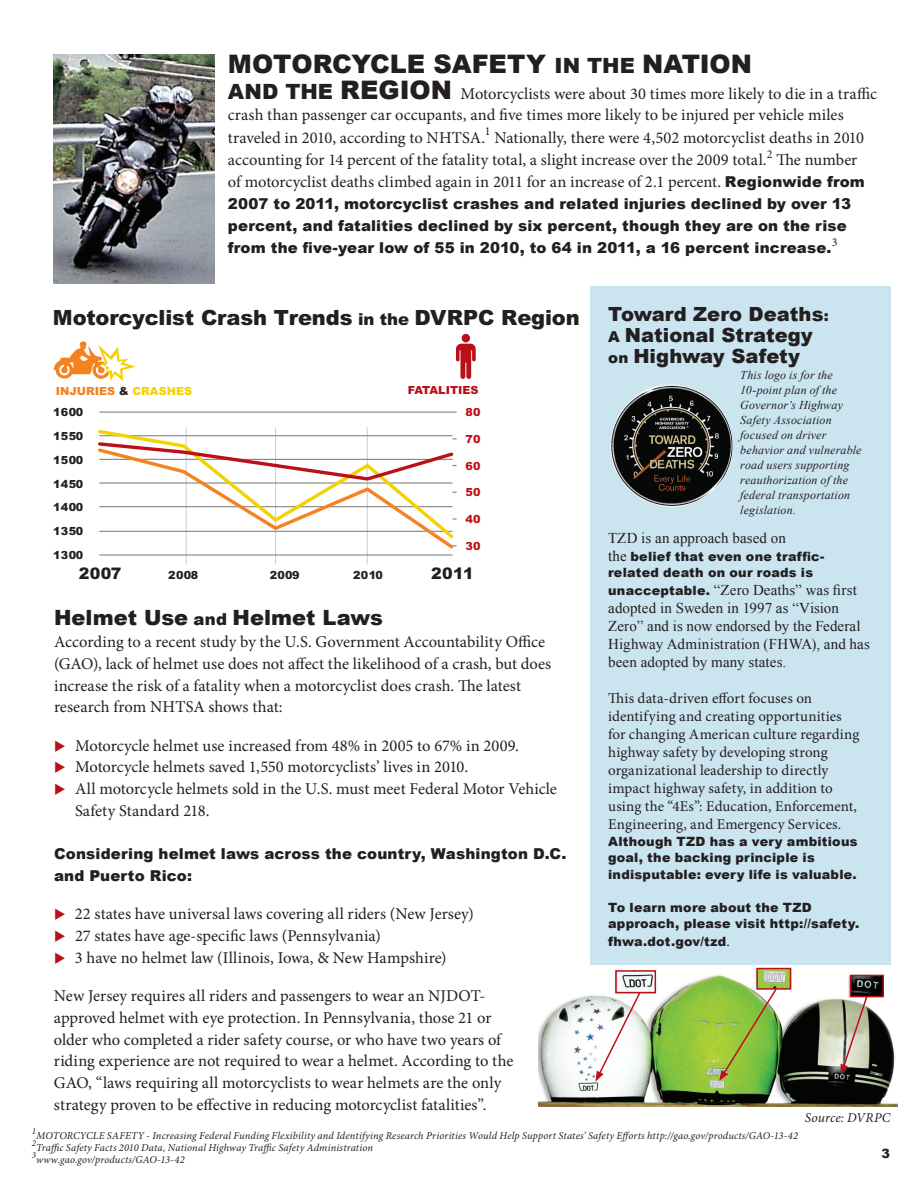
<style>
.page{position:relative;width:918px;height:1188px;background:#fff}
.page>*{position:absolute;margin:0;border:0;box-sizing:border-box;transform-origin:0 0}
.t1{font:900 25.5px "Arial";letter-spacing:.005em;color:#231f20}
.t2{font:900 21px "Arial";letter-spacing:-.005em;color:#231f20}
.t3{font:900 19.5px/21px "Arial";letter-spacing:.005em;color:#231f20}
.t4{font:16.5px/21.8px "Minion Pro";color:#231f20}
.t5{font:900 15.9px "Arial";letter-spacing:.03em;color:#231f20}
.t6{font:15px/18px "Minion Pro";letter-spacing:.005em;color:#231f20}
.t7{font:900 15px/22.2px "Arial";letter-spacing:.01em;color:#231f20}
.t8{font:15px/18px "Times New Roman";letter-spacing:.005em;color:#231f20}
.t9{font:italic 13.5px "Minion Pro";letter-spacing:.01em;color:#231f20}
.t10{font:900 12.75px/16.5px "Arial";letter-spacing:.02em;color:#231f20}
.t11{font:italic 12px/15px "Times New Roman";letter-spacing:.015em;color:#231f20}
.t12{font:12px "Minion Pro";color:#231f20}
.t13{font:900 11.1px "Arial";letter-spacing:.03em;color:#231f20}
.t14{font:900 11.1px "Arial";color:#bb1018}
.t15{font:900 11.1px "Arial";color:#f58220}
.t16{font:italic 10.5px/12px "Minion Pro";letter-spacing:.015em;color:#231f20}
.s1{font-size:21px}
.s2{font-family:"Arial";font-weight:900;font-size:15px}
.s3{font-size:16.5px}
.s4{color:#231f20}
.s5{color:#f4d202}
.s6{color:#bb1018}
.s7{font-size:15px}
.s8{font-family:"Times New Roman";font-weight:400;font-size:15px}
.s9{font-family:"Arial";font-weight:900;font-size:12.75px}
.s10{font-family:"Minion Pro";font-weight:400;font-size:15px}
</style>
<div class="page">
<div style="left:590px;top:286px;width:300px;height:679px;background:#cae4f0"></div>
<img style="left:539px;top:969px;width:359px;height:138px">
<div style="left:850px;top:975px;width:34px;height:22px;border:2px solid #bb1018"></div>
<div style="left:756px;top:968px;width:35px;height:22px;border:2px solid #bb1018"></div>
<div style="left:615px;top:970px;width:41px;height:23px;border:2px solid #bb1018"></div>
<svg style="left:595px;top:991px;width:47px;height:91px"></svg>
<svg style="left:719px;top:987px;width:59px;height:94px;background:#8cbb49"></svg>
<svg style="left:841px;top:995px;width:28px;height:80px;background:#aca592"></svg>
<hr style="left:186px;top:427px;width:1px;height:137px;background:#cbccce">
<hr style="left:275px;top:427px;width:1px;height:137px;background:#cbccce">
<hr style="left:367px;top:427px;width:1px;height:137px;background:#cbccce">
<svg style="left:54px;top:341px;width:82px;height:40px"></svg>
<hr style="left:99px;top:412px;width:354px;height:1px;background:#878686">
<hr style="left:99px;top:554px;width:354px;height:2px;background:#878686">
<svg style="left:98px;top:428px;width:359px;height:124px"></svg>
<svg style="left:456px;top:334px;width:20px;height:45px"></svg>
<img style="left:54px;top:55px;width:160px;height:229px">
<img style="left:610px;top:384px;width:123px;height:123px">
<h1 class="t1" style="left:228px;top:46px;width:45px">Motorc</h1>
<h1 class="t1" style="left:351px;top:46px;width:331px">ycle Safety <span class="s1">in the</span> Nation</h1>
<p class="t2" style="left:228px;top:76px;width:18px">and</p>
<h1 class="t1" style="left:285px;top:71px;width:132px"><span class="s1">the</span> Region</h1>
<p class="t4" style="left:228px;top:82px;width:651px;line-height:22.2px;text-indent:233px">Motorcyclists were about 30 times more likely to die in a traffic crash than passenger car occupants, and five times more likely to be injured per vehicle miles traveled in 2010, according to NHTSA.</p>
<p class="t12" style="left:485px;top:124px;width:7px">1</p>
<p class="t4" style="left:228px;top:126px;width:638px;line-height:22.5px;text-indent:266px">Nationally, there were 4,502 motorcyclist deaths in 2010 accounting for 14 percent of the fatality total, a slight increase over the 2009 total.</p>
<p class="t12" style="left:767px;top:146px;width:7px">2</p>
<p class="t4" style="left:228px;top:149px;width:639px;text-indent:548px">The number of motorcyclist deaths climbed again in 2011 for an increase of 2.1 percent. <span class="s2">Regionwide from</span></p>
<p class="t7" style="left:228px;top:192px;width:625px">2007 to 2011, motorcyclist crashes and related injuries declined by over 13 percent, and fatalities declined by six percent, though they are on the rise from the five-year low of 55 in 2010, to 64 in 2011, a 16 percent increase.</p>
<p class="t12" style="left:832px;top:234px;width:7px">3</p>
<p class="t2" style="left:53px;top:302px;width:528px">Motorcyclist Crash Trends <span class="s3">in the</span> DVRPC Region</p>
<p class="t15" style="left:56px;top:383px;width:138px">INJURIES <span class="s4">&amp;</span> <span class="s5">CRASHES</span></p>
<p class="t13" style="left:53px;top:404px;width:31px">1600</p>
<p class="t13" style="left:53px;top:428px;width:31px">1550</p>
<p class="t13" style="left:53px;top:452px;width:31px">1500</p>
<p class="t13" style="left:53px;top:476px;width:31px">1450</p>
<p class="t13" style="left:53px;top:499px;width:31px">1400</p>
<p class="t13" style="left:53px;top:523px;width:31px">1350</p>
<p class="t13" style="left:53px;top:547px;width:31px">1300</p>
<p class="t14" style="left:408px;top:382px;width:72px">FATALITIES</p>
<p class="t14" style="left:465px;top:404px;width:17px">80</p>
<p class="t14" style="left:465px;top:431px;width:17px">70</p>
<p class="t14" style="left:465px;top:458px;width:17px">60</p>
<p class="t14" style="left:465px;top:484px;width:17px">50</p>
<p class="t14" style="left:465px;top:511px;width:17px">40</p>
<p class="t14" style="left:465px;top:538px;width:17px">30</p>
<p class="t5" style="left:79px;top:561px;width:44px">2007</p>
<p class="t13" style="left:168px;top:567px;width:31px">2008</p>
<p class="t13" style="left:270px;top:567px;width:31px">2009</p>
<p class="t13" style="left:353px;top:567px;width:31px">2010</p>
<p class="t5" style="left:431px;top:561px;width:44px">2011</p>
<p class="t2" style="left:54px;top:603px;width:330px">Helmet Use <span class="s3">and</span> Helmet Laws</p>
<p class="t4" style="left:54px;top:631px;width:499px">According to a recent study by the U.S. Government Accountability Office (GAO), lack of helmet use does not affect the likelihood of a crash, but does increase the risk of a fatality when a motorcyclist does crash. The latest research from NHTSA shows that:</p>
<p class="t4" style="left:54px;top:735px;width:466px"><span class="s6">◆</span> Motorcycle helmet use increased from 48% in 2005 to 67% in 2009.</p>
<p class="t4" style="left:54px;top:756px;width:416px"><span class="s6">◆</span> Motorcycle helmets saved 1,550 motorcyclists’ lives in 2010.</p>
<p class="t4" style="left:75px;top:778px;width:483px;text-indent:-21px"><span class="s6">◆</span> All motorcycle helmets sold in the U.S. must meet Federal Motor Vehicle<br>Safety Standard 218.</p>
<p class="t7" style="left:54px;top:843px;width:514px;line-height:21.8px">Considering helmet laws across the country, Washington D.C. and Puerto Rico:</p>
<p class="t4" style="left:54px;top:903px;width:421px"><span class="s6">◆</span> 22 states have universal laws covering all riders (New Jersey)</p>
<p class="t4" style="left:54px;top:925px;width:328px"><span class="s6">◆</span> 27 states have age-specific laws (Pennsylvania)</p>
<p class="t4" style="left:54px;top:947px;width:394px"><span class="s6">◆</span> 3 have no helmet law (Illinois, Iowa, &amp; New Hampshire)</p>
<p class="t4" style="left:54px;top:985px;width:461px">New Jersey requires all riders and passengers to wear an NJDOT&shy;approved helmet with eye protection. In Pennsylvania, those 21 or older who completed a rider safety course, or who have two years of riding experience are not required to wear a helmet. According to the GAO, “laws requiring all motorcyclists to wear helmets are the only strategy proven to be effective in reducing motorcyclist fatalities”.</p>
<p class="t3" style="left:608px;top:302px;width:222px">Toward Zero Deaths<span class="s7">:<br>A</span> National Strategy <span class="s7">on</span> Highway Safety</p>
<p class="t11" style="left:740px;top:367px;width:123px">This logo is for the<br>10-point plan of the<br>Governor’s Highway<br>Safety Association focused on driver behavior and vulnerable road users supporting reauthorization of the federal transportation legislation.</p>
<p class="t8" style="left:608px;top:528px;width:179px">TZD is an approach based on</p>
<p class="t10" style="left:608px;top:547px;width:218px"><span class="s8">the</span> belief that even one traffic&shy;related death on our roads is</p>
<p class="t8" style="left:608px;top:581px;width:263px"><span class="s9">unacceptable.</span> “Zero Deaths” was first adopted in Sweden in 1997 as “Vision Zero” and is now endorsed by the Federal Highway Administration (FHWA), and has been adopted by many states.</p>
<p class="t6" style="left:608px;top:689px;width:253px">This data-driven effort focuses on identifying and creating opportunities for changing American culture regarding highway safety by developing strong organizational leadership to directly impact highway safety, in addition to using the “4Es”: Education, Enforcement, Engineering, and Emergency Services.</p>
<p class="t10" style="left:608px;top:832px;width:251px">Although TZD has a very ambitious goal, the backing principle is indisputable: every life is valuable.</p>
<p class="t10" style="left:608px;top:898px;width:253px">To learn more about the TZD approach, please visit http://safety.</p>
<p class="t10" style="left:608px;top:933px;width:123px">fhwa.dot.gov/tzd<span class="s10">.</span></p>
<p class="t9" style="left:805px;top:1108px;width:87px">Source: DVRPC</p>
<p class="t16" style="left:32px;top:1130px;width:768px"><sup>1</sup>MOTORCYCLE SAFETY - Increasing Federal Funding Flexibility and Identifying Research Priorities Would Help Support States’ Safety Efforts http://gao.gov/products/GAO-13-42<br><sup>2</sup>Traffic Safety Facts 2010 Data, National Highway Traffic Safety Administration<br><sup>3</sup>www.gao.gov/products/GAO-13-42</p>
<p class="t10" style="left:881px;top:1145px;width:10px">3</p>
</div>
